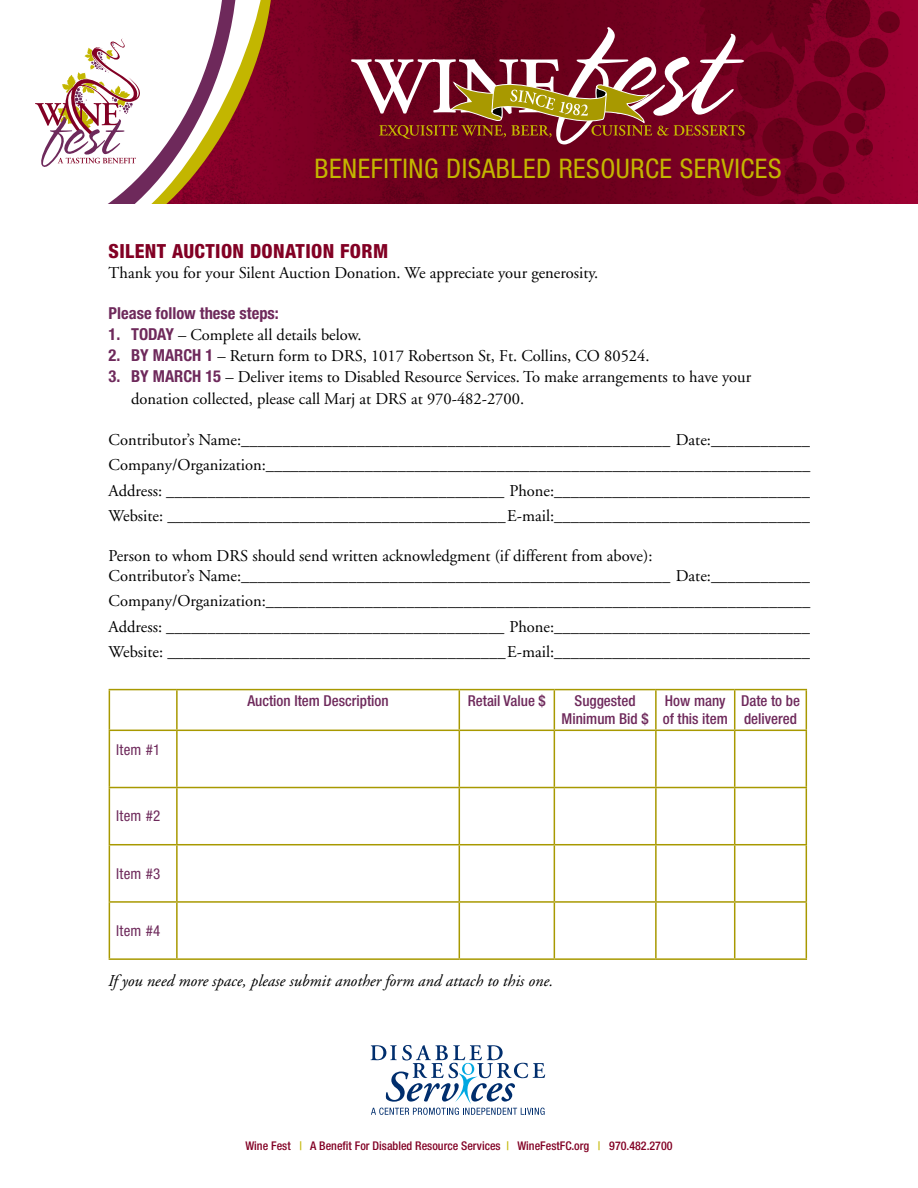
<style>
.page{position:relative;width:918px;height:1188px;background:#fff}
.page>*{position:absolute;margin:0;border:0;box-sizing:border-box;transform-origin:0 0}
.t1{font:condensed 27px "Helvetica Neue LT Std";letter-spacing:.02em;color:#c3b600}
.t2{font:800 condensed 19.5px "Helvetica Neue LT Std";letter-spacing:.02em;color:#820024}
.t3{font:16.5px/25.5px "Adobe Garamond";color:#000}
.t4{font:italic 16.5px "Adobe Garamond";color:#000}
.t5{font:700 condensed 16.5px "Helvetica Neue LT Std";color:#6e295b}
.t6{font:500 condensed 15px/18px "Helvetica Neue LT Std";color:#6e295b}
.t7{font:condensed 15px "Helvetica Neue LT Std";letter-spacing:.02em;color:#6e295b}
.t8{font:500 condensed 12px "Helvetica Neue LT Std";color:#820024}
.s1{font-family:"Helvetica Neue LT Std";font-weight:700;font-stretch:condensed;color:#6e295b}
.s2{color:#c3b600}
</style>
<div class="page">
<img style="left:298px;top:0;width:620px;height:204px">
<svg style="left:264px;top:0;width:34px;height:204px;background:#800324"></svg>
<svg style="left:108px;top:0;width:156px;height:204px"></svg>
<svg style="left:35px;top:38px;width:105px;height:129px"></svg>
<svg style="left:351px;top:27px;width:394px;height:117px;background:#8c3b40"></svg>
<svg style="left:371px;top:1045px;width:174px;height:70px"></svg>
<hr style="left:109px;top:731px;width:1px;height:56px;background:#a89900">
<hr style="left:176px;top:731px;width:2px;height:56px;background:#a89900">
<hr style="left:459px;top:731px;width:1px;height:56px;background:#a89900">
<hr style="left:554px;top:731px;width:1px;height:56px;background:#a89900">
<hr style="left:655px;top:731px;width:2px;height:56px;background:#a89900">
<hr style="left:734px;top:731px;width:1px;height:56px;background:#a89900">
<hr style="left:806px;top:731px;width:1px;height:56px;background:#a89900">
<hr style="left:109px;top:787px;width:68px;height:1px;background:#a89900">
<hr style="left:109px;top:788px;width:1px;height:56px;background:#a89900">
<hr style="left:177px;top:787px;width:282px;height:1px;background:#a89900">
<hr style="left:176px;top:788px;width:2px;height:56px;background:#a89900">
<hr style="left:459px;top:787px;width:95px;height:1px;background:#a89900">
<hr style="left:459px;top:788px;width:1px;height:56px;background:#a89900">
<hr style="left:554px;top:787px;width:102px;height:1px;background:#a89900">
<hr style="left:554px;top:788px;width:1px;height:56px;background:#a89900">
<hr style="left:656px;top:787px;width:79px;height:1px;background:#a89900">
<hr style="left:655px;top:788px;width:2px;height:56px;background:#a89900">
<hr style="left:735px;top:787px;width:72px;height:1px;background:#a89900">
<hr style="left:734px;top:788px;width:1px;height:56px;background:#a89900">
<hr style="left:806px;top:788px;width:1px;height:56px;background:#a89900">
<hr style="left:109px;top:844px;width:68px;height:1px;background:#a89900">
<hr style="left:109px;top:845px;width:1px;height:56px;background:#a89900">
<hr style="left:177px;top:844px;width:282px;height:1px;background:#a89900">
<hr style="left:176px;top:845px;width:2px;height:56px;background:#a89900">
<hr style="left:459px;top:844px;width:95px;height:1px;background:#a89900">
<hr style="left:459px;top:845px;width:1px;height:56px;background:#a89900">
<hr style="left:554px;top:844px;width:102px;height:1px;background:#a89900">
<hr style="left:554px;top:845px;width:1px;height:56px;background:#a89900">
<hr style="left:656px;top:844px;width:79px;height:1px;background:#a89900">
<hr style="left:655px;top:845px;width:2px;height:56px;background:#a89900">
<hr style="left:735px;top:844px;width:72px;height:1px;background:#a89900">
<hr style="left:734px;top:845px;width:1px;height:56px;background:#a89900">
<hr style="left:806px;top:845px;width:1px;height:56px;background:#a89900">
<hr style="left:109px;top:901px;width:68px;height:2px;background:#a89900">
<hr style="left:109px;top:903px;width:1px;height:55px;background:#a89900">
<hr style="left:177px;top:901px;width:282px;height:2px;background:#a89900">
<hr style="left:176px;top:903px;width:2px;height:55px;background:#a89900">
<hr style="left:459px;top:901px;width:95px;height:2px;background:#a89900">
<hr style="left:459px;top:903px;width:1px;height:55px;background:#a89900">
<hr style="left:554px;top:901px;width:102px;height:2px;background:#a89900">
<hr style="left:554px;top:903px;width:1px;height:55px;background:#a89900">
<hr style="left:656px;top:901px;width:79px;height:2px;background:#a89900">
<hr style="left:655px;top:903px;width:2px;height:55px;background:#a89900">
<hr style="left:735px;top:901px;width:72px;height:2px;background:#a89900">
<hr style="left:734px;top:903px;width:1px;height:55px;background:#a89900">
<hr style="left:806px;top:903px;width:1px;height:55px;background:#a89900">
<hr style="left:109px;top:958px;width:68px;height:2px;background:#a89900">
<hr style="left:177px;top:958px;width:282px;height:2px;background:#a89900">
<hr style="left:459px;top:958px;width:95px;height:2px;background:#a89900">
<hr style="left:554px;top:958px;width:102px;height:2px;background:#a89900">
<hr style="left:656px;top:958px;width:79px;height:2px;background:#a89900">
<hr style="left:735px;top:958px;width:72px;height:2px;background:#a89900">
<hr style="left:109px;top:689px;width:68px;height:1px;background:#a89900">
<hr style="left:109px;top:690px;width:1px;height:40px;background:#a89900">
<hr style="left:177px;top:689px;width:282px;height:1px;background:#a89900">
<hr style="left:176px;top:690px;width:2px;height:40px;background:#a89900">
<hr style="left:459px;top:689px;width:95px;height:1px;background:#a89900">
<hr style="left:459px;top:690px;width:1px;height:40px;background:#a89900">
<hr style="left:554px;top:689px;width:102px;height:1px;background:#a89900">
<hr style="left:554px;top:690px;width:1px;height:40px;background:#a89900">
<hr style="left:656px;top:689px;width:79px;height:1px;background:#a89900">
<hr style="left:655px;top:690px;width:2px;height:40px;background:#a89900">
<hr style="left:735px;top:689px;width:72px;height:1px;background:#a89900">
<hr style="left:734px;top:690px;width:1px;height:40px;background:#a89900">
<hr style="left:806px;top:690px;width:1px;height:40px;background:#a89900">
<hr style="left:109px;top:730px;width:68px;height:1px;background:#a89900">
<hr style="left:177px;top:730px;width:282px;height:1px;background:#a89900">
<hr style="left:459px;top:730px;width:95px;height:1px;background:#a89900">
<hr style="left:554px;top:730px;width:102px;height:1px;background:#a89900">
<hr style="left:656px;top:730px;width:79px;height:1px;background:#a89900">
<hr style="left:735px;top:730px;width:72px;height:1px;background:#a89900">
<h1 class="t1" style="left:315px;top:153px;width:468px">BENEFITING DISABLED RESOURCE SERVICES</h1>
<p class="t2" style="left:109px;top:239px;width:281px">SILENT AUCTION DONATION FORM</p>
<p class="t3" style="left:109px;top:260px;width:491px">Thank you for your Silent Auction Donation. We appreciate your generosity.</p>
<p class="t5" style="left:109px;top:303px;width:172px">Please follow these steps:</p>
<p class="t3" style="left:109px;top:322px;width:254px"><span class="s1">1. TODAY</span> – Complete all details below.</p>
<p class="t3" style="left:109px;top:343px;width:542px"><span class="s1">2. BY MARCH 1</span> – Return form to DRS, 1017 Robertson St, Ft. Collins, CO 80524.</p>
<p class="t3" style="left:131px;top:366px;width:622px;line-height:21.6px;text-indent:-23px"><span class="s1">3. BY MARCH 15</span> – Deliver items to Disabled Resource Services. To make arrangements to have your donation collected, please call Marj at DRS at 970-482-2700.</p>
<p class="t3" style="left:109px;top:427px;width:703px;text-align:justify">Contributor’s Name:____________________________________________________ Date:____________ Company/Organization:__________________________________________________________________ Address: _________________________________________ Phone:_______________________________ Website: _________________________________________E-mail:_______________________________</p>
<p class="t3" style="left:109px;top:546px;width:703px;line-height:19.8px">Person to whom DRS should send written acknowledgment (if different from above):<br>Contributor’s Name:____________________________________________________ Date:____________</p>
<p class="t3" style="left:109px;top:589px;width:703px;text-align:justify">Company/Organization:__________________________________________________________________ Address: _________________________________________ Phone:_______________________________ Website: _________________________________________E-mail:_______________________________</p>
<p class="t6" style="left:247px;top:692px;width:143px">Auction Item Description</p>
<p class="t6" style="left:468px;top:692px;width:79px">Retail Value $</p>
<p class="t6" style="left:562px;top:692px;width:89px;text-align:center">Suggested<br>Minimum Bid $</p>
<p class="t6" style="left:663px;top:692px;width:66px">How many of this item</p>
<p class="t6" style="left:741px;top:692px;width:60px">Date to be delivered</p>
<p class="t7" style="left:116px;top:741px;width:46px">Item #1</p>
<p class="t7" style="left:116px;top:807px;width:46px">Item #2</p>
<p class="t7" style="left:116px;top:865px;width:46px">Item #3</p>
<p class="t7" style="left:116px;top:922px;width:46px">Item #4</p>
<p class="t4" style="left:108px;top:972px;width:447px">If you need more space, please submit another form and attach to this one.</p>
<p class="t8" style="left:245px;top:1139px;width:429px">Wine Fest <span class="s2">|</span> A Benefit For Disabled Resource Services <span class="s2">|</span> WineFestFC.org <span class="s2">|</span> 970.482.2700</p>
</div>
